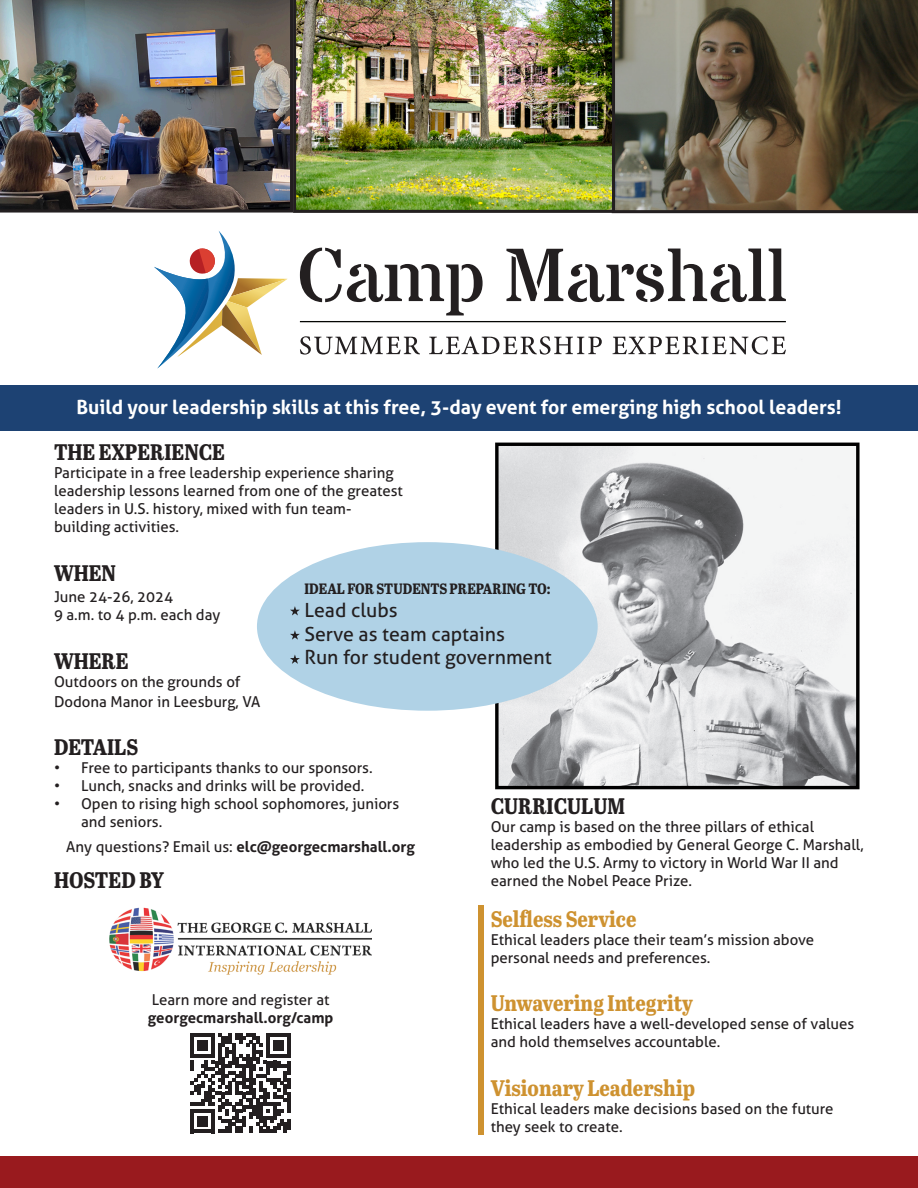
<style>
.page{position:relative;width:918px;height:1188px;background:#fff}
.page>*{position:absolute;margin:0;border:0;box-sizing:border-box;transform-origin:0 0}
.t1{font:700 22.5px "Abril Titling Cnd";color:#ce9230}
.t2{font:700 22.5px "Abril Titling Cnd";color:#231f20}
.t3{font:700 19.5px "Aller";color:#fff}
.t4{font:19.5px "Aller";color:#231f20}
.t5{font:15px/18px "Aller";color:#231f20}
.t6{font:700 15px "Aller";color:#231f20}
.t7{font:700 15px "Abril Titling Cnd";color:#231f20}
.s1{font-weight:400}
</style>
<div class="page">
<div style="left:478px;top:905px;width:6px;height:230px;background:#ce9230"></div>
<div style="left:0;top:385px;width:918px;height:46px;background:#1d4273"></div>
<div style="left:0;top:1156px;width:918px;height:32px;background:#991a1e"></div>
<img style="left:0;top:0;width:293px;height:213px">
<img style="left:109px;top:907px;width:263px;height:67px">
<svg style="left:493px;top:442px;width:367px;height:348px"></svg>
<div style="left:257px;top:542px;width:341px;height:169px;background:#b0d2e6;border-radius:50%"></div>
<svg style="left:290px;top:606px;width:10px;height:10px"></svg>
<svg style="left:290px;top:630px;width:10px;height:10px"></svg>
<svg style="left:290px;top:654px;width:10px;height:10px"></svg>
<svg style="left:300px;top:336px;width:120px;height:19px"></svg>
<svg style="left:429px;top:336px;width:173px;height:19px"></svg>
<svg style="left:613px;top:336px;width:173px;height:19px"></svg>
<svg style="left:300px;top:248px;width:183px;height:67px"></svg>
<svg style="left:506px;top:249px;width:280px;height:53px"></svg>
<hr style="left:300px;top:321px;width:486px;height:1px;background:#040503">
<svg style="left:154px;top:231px;width:134px;height:138px"></svg>
<svg style="left:191px;top:1033px;width:100px;height:100px"></svg>
<hr style="left:287px;top:1047px;width:4px;height:10px;background:#231f20">
<hr style="left:287px;top:1061px;width:4px;height:13px;background:#231f20">
<hr style="left:287px;top:1078px;width:4px;height:10px;background:#231f20">
<hr style="left:287px;top:1092px;width:4px;height:20px;background:#231f20">
<hr style="left:287px;top:1119px;width:4px;height:11px;background:#231f20">
<svg style="left:611px;top:0;width:307px;height:214px;background:#5c5644"></svg>
<img style="left:293px;top:0;width:322px;height:213px">
<p class="t3" style="left:76px;top:395px;width:767px">Build your leadership skills at this free, 3-day event for emerging high school leaders!</p>
<p class="t2" style="left:54px;top:436px;width:173px">THE EXPERIENCE</p>
<p class="t5" style="left:54px;top:464px;width:351px">Participate in a free leadership experience sharing leadership lessons learned from one of the greatest leaders in U.S. history, mixed with fun team-</p>
<p class="t5" style="left:54px;top:518px;width:127px">building activities.</p>
<p class="t2" style="left:54px;top:556px;width:64px">WHEN</p>
<p class="t5" style="left:54px;top:588px;width:121px">June 24-26, 2024</p>
<p class="t5" style="left:54px;top:606px;width:168px">9 a.m. to 4 p.m. each day</p>
<p class="t2" style="left:54px;top:644px;width:76px">WHERE</p>
<p class="t5" style="left:54px;top:673px;width:188px">Outdoors on the grounds of</p>
<p class="t5" style="left:54px;top:692px;width:208px">Dodona Manor in Leesburg, VA</p>
<p class="t2" style="left:54px;top:731px;width:86px">DETAILS</p>
<p class="t5" style="left:54px;top:759px;width:320px">• Free to participants thanks to our sponsors.</p>
<p class="t5" style="left:54px;top:777px;width:312px">• Lunch, snacks and drinks will be provided.</p>
<p class="t5" style="left:81px;top:795px;width:320px;text-indent:-27px">• Open to rising high school sophomores, juniors and seniors.</p>
<p class="t2" style="left:491px;top:790px;width:136px">CURRICULUM</p>
<p class="t7" style="left:304px;top:577px;width:248px">IDEAL FOR STUDENTS PREPARING TO:</p>
<p class="t4" style="left:304px;top:598px;width:95px">Lead clubs</p>
<p class="t4" style="left:304px;top:622px;width:202px">Serve as team captains</p>
<p class="t4" style="left:304px;top:645px;width:249px">Run for student government</p>
<p class="t5" style="left:491px;top:818px;width:374px">Our camp is based on the three pillars of ethical leadership as embodied by General George C. Marshall, who led the U.S. Army to victory in World War II and earned the Nobel Peace Prize.</p>
<p class="t6" style="left:66px;top:837px;width:350px"><span class="s1">Any questions? Email us:</span> elc@georgecmarshall.org</p>
<p class="t2" style="left:54px;top:863px;width:111px">HOSTED BY</p>
<p class="t5" style="left:152px;top:990px;width:179px">Learn more and register at</p>
<p class="t6" style="left:148px;top:1008px;width:187px">georgecmarshall.org/camp</p>
<p class="t1" style="left:491px;top:902px;width:147px">Selfless Service</p>
<p class="t5" style="left:491px;top:930px;width:325px">Ethical leaders place their team’s mission above personal needs and preferences.</p>
<p class="t1" style="left:491px;top:987px;width:204px">Unwavering Integrity</p>
<p class="t5" style="left:491px;top:1015px;width:365px">Ethical leaders have a well-developed sense of values and hold themselves accountable.</p>
<p class="t1" style="left:491px;top:1072px;width:206px">Visionary Leadership</p>
<p class="t5" style="left:491px;top:1100px;width:344px">Ethical leaders make decisions based on the future they seek to create.</p>
</div>
